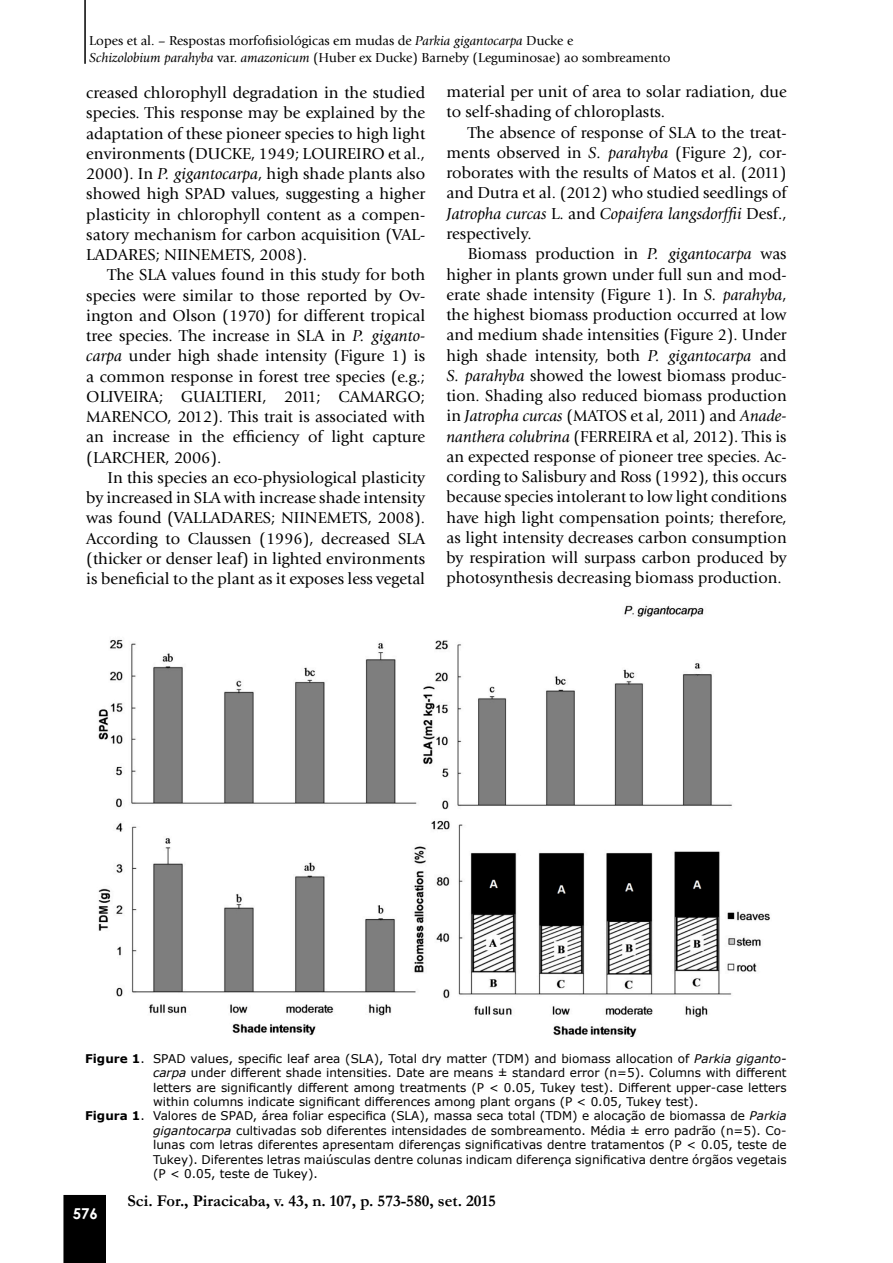
<style>
.page{position:relative;width:893px;height:1263px;background:#fff}
.page>*{position:absolute;margin:0;border:0;box-sizing:border-box;transform-origin:0 0}
.t1{font:16.5px/20.2px "Giovanni";color:#000;text-align:justify}
.t2{font:700 16.5px "Garamond";color:#000}
.t3{font:700 15px "Century Gothic";color:#fff}
.t4{font:13.5px/16.2px "Giovanni";color:#000}
.t5{font:12px "Verdana";color:#000}
.s1{font-style:italic}
.s2{font-weight:700}
</style>
<div class="page">
<div style="left:63px;top:1195px;width:43px;height:68px;background:#000"></div>
<hr style="left:84px;top:0;width:2px;height:64px;background:#000">
<img style="left:98px;top:605px;width:672px;height:432px">
<p class="t4" style="left:89px;top:33px;width:583px">Lopes et al. – Respostas morfofisiológicas em mudas de <span class="s1">Parkia gigantocarpa</span> Ducke e<br><span class="s1">Schizolobium parahyba</span> var. <span class="s1">amazonicum</span> (Huber ex Ducke) Barneby (Leguminosae) ao sombreamento</p>
<p class="t1" style="left:86px;top:83px;width:340px">creased chlorophyll degradation in the studied species. This response may be explained by the adaptation of these pioneer species to high light environments (DUCKE, 1949; LOUREIRO et al., 2000). In <span class="s1">P. gigantocarpa</span>, high shade plants also showed high SPAD values, suggesting a higher plasticity in chlorophyll content as a compen&shy;satory mechanism for carbon acquisition (VAL-LADARES; NIINEMETS, 2008).</p>
<p class="t1" style="left:86px;top:265px;width:340px;text-indent:21px">The SLA values found in this study for both species were similar to those reported by Ov&shy;ington and Olson (1970) for different tropical tree species. The increase in SLA in <span class="s1">P. giganto&shy;carpa</span> under high shade intensity (Figure 1) is a common response in forest tree species (e.g.; OLIVEIRA; GUALTIERI, 2011; CAMARGO; MARENCO, 2012). This trait is associated with an increase in the efficiency of light capture (LARCHER, 2006).</p>
<p class="t1" style="left:86px;top:467px;width:340px;text-indent:21px">In this species an eco-physiological plasticity by increased in SLA with increase shade intensity was found (VALLADARES; NIINEMETS, 2008).<br>According to Claussen (1996), decreased SLA (thicker or denser leaf) in lighted environments is beneficial to the plant as it exposes less vegetal</p>
<p class="t1" style="left:446px;top:82px;width:342px">material per unit of area to solar radiation, due to self-shading of chloroplasts.</p>
<p class="t1" style="left:446px;top:122px;width:342px;text-indent:21px">The absence of response of SLA to the treat&shy;ments observed in <span class="s1">S. parahyba</span> (Figure 2), cor&shy;roborates with the results of Matos et al. (2011) and Dutra et al. (2012) who studied seedlings of <span class="s1">Jatropha curcas</span> L. and <span class="s1">Copaifera langsdorffii</span> Desf., respectively.</p>
<p class="t1" style="left:446px;top:244px;width:342px;text-indent:21px">Biomass production in <span class="s1">P. gigantocarpa</span> was higher in plants grown under full sun and mod&shy;erate shade intensity (Figure 1). In <span class="s1">S. parahyba</span>, the highest biomass production occurred at low and medium shade intensities (Figure 2). Under high shade intensity, both <span class="s1">P. gigantocarpa</span> and <span class="s1">S. parahyba</span> showed the lowest biomass produc&shy;tion. Shading also reduced biomass production in <span class="s1">Jatropha curcas</span> (MATOS et al, 2011) and <span class="s1">Anade&shy;nanthera colubrina</span> (FERREIRA et al, 2012). This is an expected response of pioneer tree species. Ac&shy;cording to Salisbury and Ross (1992), this occurs because species intolerant to low light conditions have high light compensation points; therefore, as light intensity decreases carbon consumption by respiration will surpass carbon produced by photosynthesis decreasing biomass production.</p>
<p class="t5" style="left:85px;top:1050px;width:703px"><span class="s2">Figure 1</span>. SPAD values, specific leaf area (SLA), Total dry matter (TDM) and biomass allocation of <span class="s1">Parkia giganto-</span></p>
<p class="t5" style="left:153px;top:1064px;width:635px"><span class="s1">carpa</span> under different shade intensities. Date are means ± standard error (n=5). Columns with different</p>
<p class="t5" style="left:153px;top:1079px;width:635px">letters are significantly different among treatments (P &lt; 0.05, Tukey test). Different upper-case letters</p>
<p class="t5" style="left:153px;top:1093px;width:547px">within columns indicate significant differences among plant organs (P &lt; 0.05, Tukey test).</p>
<p class="t5" style="left:85px;top:1108px;width:703px"><span class="s2">Figura 1</span>. Valores de SPAD, área foliar especifica (SLA), massa seca total (TDM) e alocação de biomassa de <span class="s1">Parkia</span></p>
<p class="t5" style="left:153px;top:1122px;width:635px"><span class="s1">gigantocarpa</span> cultivadas sob diferentes intensidades de sombreamento. Média ± erro padrão (n=5). Co-</p>
<p class="t5" style="left:153px;top:1136px;width:635px">lunas com letras diferentes apresentam diferenças significativas dentre tratamentos (P &lt; 0.05, teste de</p>
<p class="t5" style="left:153px;top:1151px;width:635px">Tukey). Diferentes letras maiúsculas dentre colunas indicam diferença significativa dentre órgãos vegetais</p>
<p class="t5" style="left:153px;top:1165px;width:166px">(P &lt; 0.05, teste de Tukey).</p>
<p class="t3" style="left:73px;top:1202px;width:27px">576</p>
<p class="t2" style="left:128px;top:1189px;width:370px">Sci. For., Piracicaba, v. 43, n. 107, p. 573-580, set. 2015</p>
</div>
